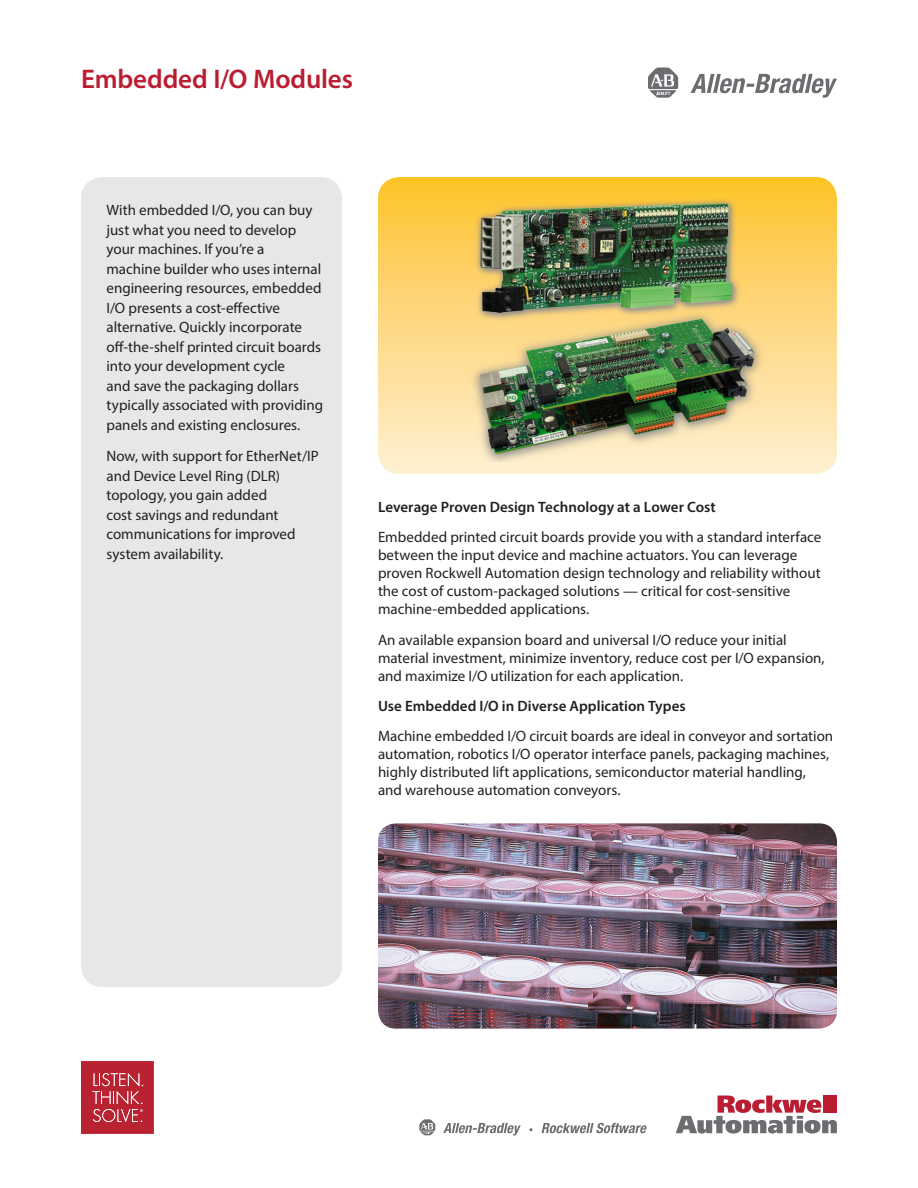
<style>
.page{position:relative;width:918px;height:1188px;background:#fff}
.page>*{position:absolute;margin:0;border:0;box-sizing:border-box;transform-origin:0 0}
.Document_Title{font:600 27px "Myriad Pro";letter-spacing:-.005em;color:#ba1d31}
.Body_Text{font:15px/18px "Myriad Pro";color:#231f20}
.Sidebar_Text{font:15px/19.5px "Myriad Pro";color:#231f20}
.Body_Text-2{font:600 15px "Myriad Pro";letter-spacing:.005em;color:#231f20}
</style>
<div class="page">
<svg style="left:419px;top:1119px;width:16px;height:16px"></svg>
<svg style="left:443px;top:1123px;width:78px;height:12px"></svg>
<svg style="left:542px;top:1123px;width:105px;height:10px"></svg>
<svg style="left:676px;top:1096px;width:161px;height:38px"></svg>
<div style="left:823px;top:1096px;width:6px;height:17px;background:#ba1d31"></div>
<div style="left:831px;top:1096px;width:6px;height:17px;background:#ba1d31"></div>
<svg style="left:81px;top:1061px;width:73px;height:73px;background:#bf3543"></svg>
<svg style="left:378px;top:177px;width:459px;height:297px;background:#feda84"></svg>
<img style="left:433px;top:186px;width:354px;height:275px">
<svg style="left:691px;top:74px;width:146px;height:24px"></svg>
<svg style="left:648px;top:68px;width:30px;height:30px"></svg>
<div style="left:81px;top:177px;width:261px;height:810px;background:#e6e7e9;border-radius:22px"></div>
<img style="left:378px;top:823px;width:459px;height:206px">
<p class="Document_Title" style="left:81px;top:62px;width:273px">Embedded I/O Modules</p>
<p class="Sidebar_Text" style="left:106px;top:200px;width:218px">With embedded I/O, you can buy just what you need to develop your machines. If you’re a<br>machine builder who uses internal engineering resources, embedded<br>I/O presents a cost-effective alternative. Quickly incorporate off-the-shelf printed circuit boards into your development cycle<br>and save the packaging dollars typically associated with providing panels and existing enclosures.</p>
<p class="Sidebar_Text" style="left:106px;top:446px;width:214px">Now, with support for EtherNet/IP and Device Level Ring (DLR) topology, you gain added<br>cost savings and redundant communications for improved system availability.</p>
<p class="Body_Text-2" style="left:378px;top:498px;width:339px">Leverage Proven Design Technology at a Lower Cost</p>
<p class="Body_Text" style="left:378px;top:528px;width:445px">Embedded printed circuit boards provide you with a standard interface between the input device and machine actuators. You can leverage proven Rockwell Automation design technology and reliability without the cost of custom-packaged solutions — critical for cost-sensitive machine-embedded applications.</p>
<p class="Body_Text" style="left:378px;top:630px;width:448px">An available expansion board and universal I/O reduce your initial material investment, minimize inventory, reduce cost per I/O expansion, and maximize I/O utilization for each application.</p>
<p class="Body_Text-2" style="left:378px;top:696px;width:309px">Use Embedded I/O in Diverse Application Types</p>
<p class="Body_Text" style="left:378px;top:727px;width:457px">Machine embedded I/O circuit boards are ideal in conveyor and sortation automation, robotics I/O operator interface panels, packaging machines, highly distributed lift applications, semiconductor material handling, and warehouse automation conveyors.</p>
</div>
